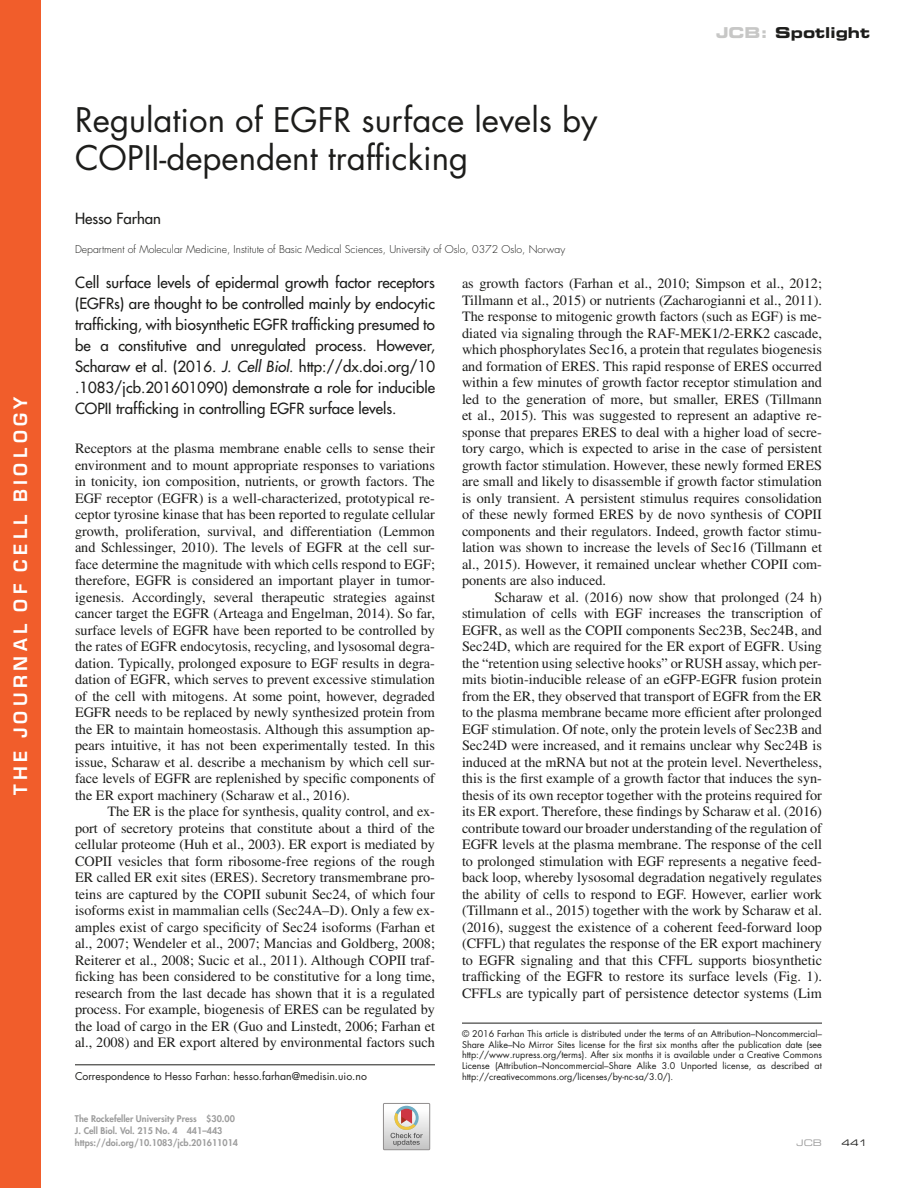
<style>
.page{position:relative;width:918px;height:1188px;background:#fff}
.page>*{position:absolute;margin:0;border:0;box-sizing:border-box;transform-origin:0 0}
.t1{font:33px/38.2px "Futura Std";color:#1d1d1b}
.t2{font:600 18px "Eurostile";letter-spacing:.25em;color:#fff}
.t3{font:500 15px/21px "Futura Std";color:#1d1d1b;text-align:justify}
.t4{font:15px "Eurostile LT Std Bold Ex 2";color:#1d1d1b}
.t5{font:14.25px/16.5px "Times LT Std";color:#1d1d1b;text-align:justify}
.t6{font:300 10.5px "Futura Std";color:#1d1d1b}
.t7{font:10.5px "Futura Std";color:#1d1d1b}
.t8{font:9px/10.8px "Futura Std";color:#1d1d1b;text-align:justify}
.t9{font:800 9px/12px "Futura Std";color:#9d9d9d}
.t10{font:9px "Eurostile LT Std Ex 2";color:#9d9d9d}
.t11{font:9px "Eurostile LT Std Ex 2";color:#1d1d1b}
.s1{color:#c7c7c6}
.s2{font-style:italic}
</style>
<div class="page">
<svg style="left:383px;top:1103px;width:47px;height:47px"></svg>
<hr style="left:462px;top:1023px;width:360px;height:1px;background:#1d1d1b">
<hr style="left:75px;top:1065px;width:360px;height:1px;background:#1d1d1b">
<div style="left:0;top:0;width:40px;height:1188px;background:#f15d2b"></div>
<p class="t2" style="left:13px;top:795px;width:400px;rotate:-90deg">THE JOURNAL OF CELL BIOLOGY</p>
<h1 class="t1" style="left:75px;top:101px;width:524px">Regulation of EGFR surface levels by<br>COPII-dependent trafficking</h1>
<p class="t3" style="left:75px;top:209px;width:88px">Hesso Farhan</p>
<p class="t6" style="left:75px;top:243px;width:492px">Department of Molecular Medicine, Institute of Basic Medical Sciences, University of Oslo, 0372 Oslo, Norway</p>
<p class="t4" style="left:716px;top:22px;width:155px"><span class="s1">JCB:</span> Spotlight</p>
<p class="t4" style="left:775px;top:22px;width:72px">Review</p>
<p class="t3" style="left:75px;top:272px;width:362px">Cell surface levels of epidermal growth factor receptors (EGFRs) are thought to be controlled mainly by endocytic trafficking, with biosynthetic EGFR trafficking presumed to be a constitutive and unregulated process. However, Scharaw et al. (2016. <span class="s2">J. Cell Biol</span>. http://dx.doi.org/10 .1083/jcb.201601090) demonstrate a role for inducible COPII trafficking in controlling EGFR surface levels.</p>
<p class="t5" style="left:462px;top:275px;width:362px">as growth factors (Farhan et al., 2010; Simpson et al., 2012; Tillmann et al., 2015) or nutrients (Zacharogianni et al., 2011).<br>The response to mitogenic growth factors (such as EGF) is me&shy;diated via signaling through the RAF-MEK1/2-ERK2 cascade, which phosphorylates Sec16, a protein that regulates biogenesis and formation of ERES. This rapid response of ERES occurred within a few minutes of growth factor receptor stimulation and led to the generation of more, but smaller, ERES (Tillmann et al., 2015). This was suggested to represent an adaptive re&shy;sponse that prepares ERES to deal with a higher load of secre&shy;tory cargo, which is expected to arise in the case of persistent growth factor stimulation. However, these newly formed ERES are small and likely to disassemble if growth factor stimulation is only transient. A persistent stimulus requires consolidation of these newly formed ERES by de novo synthesis of COPII components and their regulators. Indeed, growth factor stimu&shy;lation was shown to increase the levels of Sec16 (Tillmann et al., 2015). However, it remained unclear whether COPII com&shy;ponents are also induced.</p>
<p class="t5" style="left:462px;top:588px;width:362px;text-indent:32px">Scharaw et al. (2016) now show that prolonged (24 h) stimulation of cells with EGF increases the transcription of EGFR, as well as the COPII components Sec23B, Sec24B, and Sec24D, which are required for the ER export of EGFR. Using the “retention using selective hooks” or RUSH assay, which per&shy;mits biotin-inducible release of an eGFP-EGFR fusion protein from the ER, they observed that transport of EGFR from the ER to the plasma membrane became more efficient after prolonged EGF stimulation. Of note, only the protein levels of Sec23B and Sec24D were increased, and it remains unclear why Sec24B is induced at the mRNA but not at the protein level. Nevertheless, this is the first example of a growth factor that induces the syn&shy;thesis of its own receptor together with the proteins required for its ER export. Therefore, these findings by Scharaw et al. (2016) contribute toward our broader understanding of the regulation of EGFR levels at the plasma membrane. The response of the cell to prolonged stimulation with EGF represents a negative feed&shy;back loop, whereby lysosomal degradation negatively regulates the ability of cells to respond to EGF. However, earlier work (Tillmann et al., 2015) together with the work by Scharaw et al. (2016), suggest the existence of a coherent feed-forward loop (CFFL) that regulates the response of the ER export machinery to EGFR signaling and that this CFFL supports biosynthetic trafficking of the EGFR to restore its surface levels (Fig. 1).<br>CFFLs are typically part of persistence detector systems (Lim</p>
<p class="t5" style="left:75px;top:440px;width:362px">Receptors at the plasma membrane enable cells to sense their environment and to mount appropriate responses to variations in tonicity, ion composition, nutrients, or growth factors. The EGF receptor (EGFR) is a well-characterized, prototypical re&shy;ceptor tyrosine kinase that has been reported to regulate cellular growth, proliferation, survival, and differentiation (Lemmon and Schlessinger, 2010). The levels of EGFR at the cell sur&shy;face determine the magnitude with which cells respond to EGF; therefore, EGFR is considered an important player in tumor&shy;igenesis. Accordingly, several therapeutic strategies against cancer target the EGFR (Arteaga and Engelman, 2014). So far, surface levels of EGFR have been reported to be controlled by the rates of EGFR endocytosis, recycling, and lysosomal degra&shy;dation. Typically, prolonged exposure to EGF results in degra&shy;dation of EGFR, which serves to prevent excessive stimulation of the cell with mitogens. At some point, however, degraded EGFR needs to be replaced by newly synthesized protein from the ER to maintain homeostasis. Although this assumption ap&shy;pears intuitive, it has not been experimentally tested. In this issue, Scharaw et al. describe a mechanism by which cell sur&shy;face levels of EGFR are replenished by specific components of the ER export machinery (Scharaw et al., 2016).</p>
<p class="t5" style="left:75px;top:803px;width:362px;text-indent:32px">The ER is the place for synthesis, quality control, and ex&shy;port of secretory proteins that constitute about a third of the cellular proteome (Huh et al., 2003). ER export is mediated by COPII vesicles that form ribosome-free regions of the rough ER called ER exit sites (ERES). Secretory transmembrane pro&shy;teins are captured by the COPII subunit Sec24, of which four isoforms exist in mammalian cells (Sec24A–D). Only a few ex&shy;amples exist of cargo specificity of Sec24 isoforms (Farhan et al., 2007; Wendeler et al., 2007; Mancias and Goldberg, 2008; Reiterer et al., 2008; Sucic et al., 2011). Although COPII traf&shy;ficking has been considered to be constitutive for a long time, research from the last decade has shown that it is a regulated process. For example, biogenesis of ERES can be regulated by the load of cargo in the ER (Guo and Linstedt, 2006; Farhan et al., 2008) and ER export altered by environmental factors such</p>
<p class="t8" style="left:462px;top:1028px;width:362px">© 2016 Farhan This article is distributed under the terms of an Attribution–Noncommercial– Share Alike–No Mirror Sites license for the first six months after the publication date (see http://www.rupress.org/terms). After six months it is available under a Creative Commons License (Attribution–Noncommercial–Share Alike 3.0 Unported license, as described at</p>
<p class="t7" style="left:75px;top:1069px;width:293px">Correspondence to Hesso Farhan: hesso.farhan@medisin.uio.no</p>
<p class="t8" style="left:462px;top:1071px;width:213px">http://creativecommons.org/licenses/by-nc-sa/3.0/).</p>
<p class="t9" style="left:75px;top:1112px;width:165px">The Rockefeller University Press $30.00<br>J. Cell Biol. Vol. 215 No. 4 441–443 https://doi.org/10.1083/jcb.201611014</p>
<p class="t10" style="left:796px;top:1136px;width:27px">JCB</p>
<p class="t11" style="left:842px;top:1136px;width:28px">441</p>
</div>
